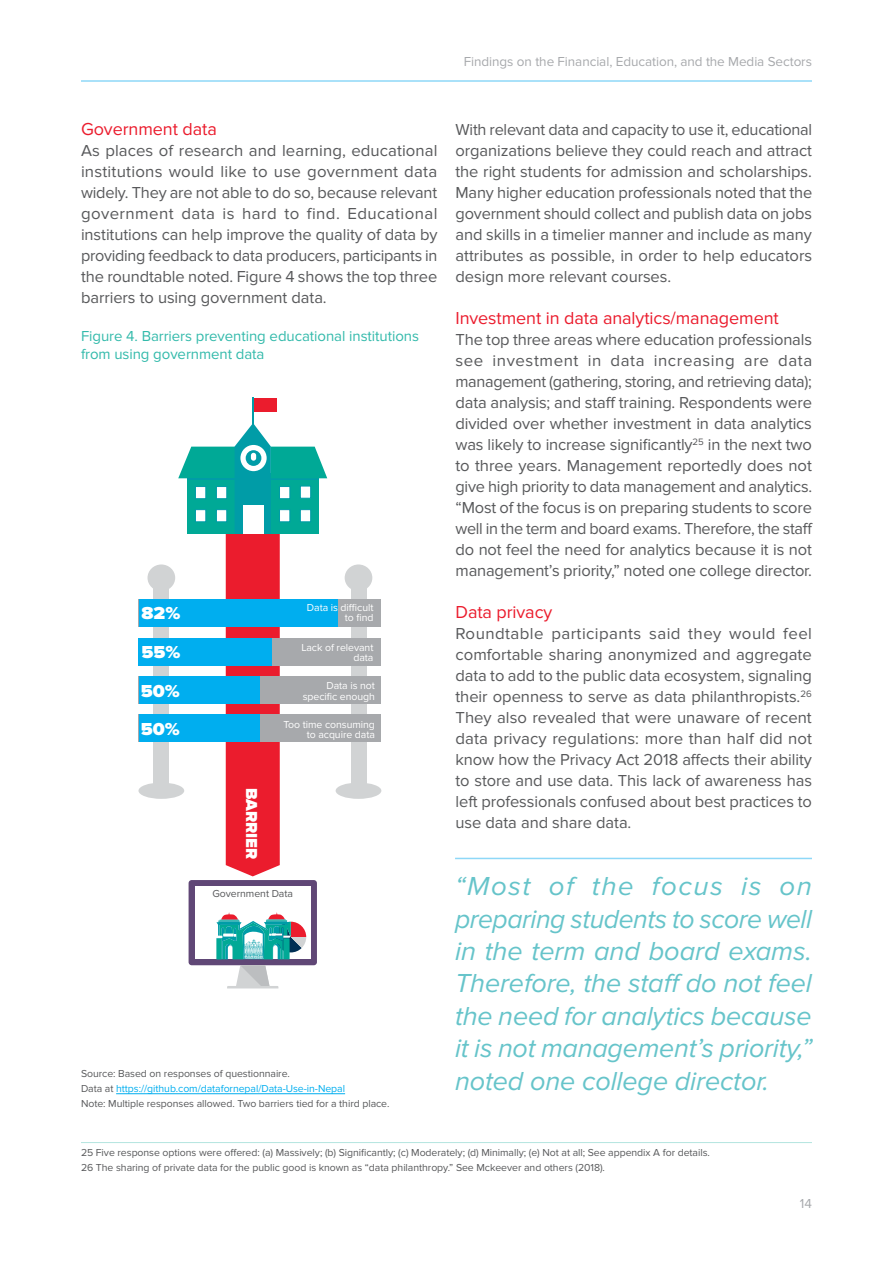
<style>
.page{position:relative;width:893px;height:1263px;background:#fff}
.page>*{position:absolute;margin:0;border:0;box-sizing:border-box;transform-origin:0 0}
.quotes{font:italic 27px/32.4px "Proxima Nova";letter-spacing:-.005em;color:#66c4ca;text-align:justify}
.heading_3{font:18px "Proxima Nova";letter-spacing:-.005em;color:#eb1c2d}
.t1{font:900 18px "Proxima Nova";color:#fff;scale:1.06 1}
.body{font:16.5px/21px "Proxima Nova";letter-spacing:-.005em;color:#58595b;text-align:justify}
.body_bullet{font:900 16.5px "Proxima Nova";letter-spacing:-.005em;color:#fff}
.fig_title{font:15px/18px "Proxima Nova";letter-spacing:-.005em;color:#33baab}
.chapter_header{font:13.5px "Proxima Nova";letter-spacing:-.005em;color:#a7a9ac}
.footnotes{font:10.5px/15px "Proxima Nova";letter-spacing:-.005em;color:#58595b}
.figure_text{font:10.5px/10.5px "Proxima Nova";letter-spacing:-.005em;color:#fff;text-align:right}
.figure_text-2{font:10.5px "Proxima Nova";letter-spacing:-.005em;color:#58595b}
.s1{color:#00aeef}
</style>
<div class="page">
<hr style="left:81px;top:80px;width:731px;height:2px;background:#8ed8f8">
<hr style="left:116px;top:1093px;width:229px;height:1px;background:#00aeef">
<div style="left:189px;top:880px;width:128px;height:85px;background:#604776;border-radius:3px"></div>
<div style="left:195px;top:886px;width:115px;height:73px;background:#fff"></div>
<svg style="left:227px;top:965px;width:51px;height:23px"></svg>
<svg style="left:216px;top:912px;width:90px;height:47px"></svg>
<hr style="left:81px;top:1142px;width:731px;height:1px;background:#b3e5df">
<hr style="left:455px;top:858px;width:357px;height:1px;background:#8ed8f8">
<div style="left:253px;top:398px;width:24px;height:13px;background:#eb1c2d"></div>
<svg style="left:178px;top:424px;width:149px;height:452px"></svg>
<div style="left:251px;top:453px;width:5px;height:8px;background:#fff;border-radius:3px"></div>
<hr style="left:252px;top:398px;width:2px;height:27px;background:#009ca7">
<div style="left:351px;top:588px;width:15px;height:203px;background:#d1d3d4"></div>
<div style="left:345px;top:564px;width:27px;height:27px;background:#d1d3d4;border-radius:50%"></div>
<div style="left:336px;top:782px;width:45px;height:17px;background:#d1d3d4;border-radius:50%"></div>
<div style="left:153px;top:588px;width:16px;height:203px;background:#d1d3d4"></div>
<div style="left:148px;top:564px;width:27px;height:27px;background:#d1d3d4;border-radius:50%"></div>
<div style="left:138px;top:782px;width:46px;height:17px;background:#d1d3d4;border-radius:50%"></div>
<div style="left:139px;top:715px;width:242px;height:27px;background:#a7a9ac"></div>
<div style="left:139px;top:676px;width:242px;height:27px;background:#a7a9ac"></div>
<div style="left:139px;top:638px;width:242px;height:27px;background:#a7a9ac"></div>
<div style="left:139px;top:600px;width:242px;height:27px;background:#a7a9ac"></div>
<div style="left:139px;top:600px;width:198px;height:27px;background:#00aeef"></div>
<div style="left:139px;top:638px;width:133px;height:27px;background:#00aeef"></div>
<div style="left:139px;top:676px;width:121px;height:27px;background:#00aeef"></div>
<div style="left:139px;top:715px;width:121px;height:27px;background:#00aeef"></div>
<p class="chapter_header" style="left:464px;top:54px;width:350px">Findings on the Financial, Education, and the Media Sectors</p>
<p class="heading_3" style="left:81px;top:119px;width:137px">Government data</p>
<p class="body" style="left:81px;top:140px;width:358px">As places of research and learning, educational institutions would like to use government data widely. They are not able to do so, because relevant government data is hard to find. Educational institutions can help improve the quality of data by providing feedback to data producers, participants in the roundtable noted. Figure 4 shows the top three barriers to using government data.</p>
<p class="fig_title" style="left:81px;top:327px;width:340px">Figure 4. Barriers preventing educational institutions from using government data</p>
<p class="t1" style="left:141px;top:603px;width:38px">82%</p>
<p class="t1" style="left:141px;top:642px;width:38px">55%</p>
<p class="t1" style="left:141px;top:681px;width:38px">50%</p>
<p class="t1" style="left:141px;top:719px;width:38px">50%</p>
<p class="body_bullet" style="left:261px;top:788px;width:73px;rotate:90deg">BARRIER</p>
<p class="figure_text" style="left:307px;top:602px;width:68px">Data is difficult to find</p>
<p class="figure_text" style="left:301px;top:642px;width:74px">Lack of relevant</p>
<p class="figure_text" style="left:353px;top:652px;width:22px">data</p>
<p class="figure_text" style="left:303px;top:681px;width:74px">Data is not specific enough</p>
<p class="figure_text" style="left:283px;top:719px;width:93px">Too time consuming to acquire data</p>
<p class="figure_text-2" style="left:212px;top:887px;width:82px">Government Data</p>
<p class="footnotes" style="left:81px;top:1066px;width:210px">Source: Based on responses of questionnaire.</p>
<p class="footnotes" style="left:81px;top:1081px;width:310px">Data at <span class="s1">https://github.com/datafornepal/Data-Use-in-Nepal<br></span>Note: Multiple responses allowed. Two barriers tied for a third place.</p>
<p class="body" style="left:455px;top:119px;width:358px">With relevant data and capacity to use it, educational organizations believe they could reach and attract the right students for admission and scholarships.<br>Many higher education professionals noted that the government should collect and publish data on jobs and skills in a timelier manner and include as many attributes as possible, in order to help educators design more relevant courses.</p>
<p class="heading_3" style="left:455px;top:308px;width:325px">Investment in data analytics/management</p>
<p class="body" style="left:455px;top:329px;width:359px">The top three areas where education professionals see investment in data increasing are data management (gathering, storing, and retrieving data); data analysis; and staff training. Respondents were divided over whether investment in data analytics was likely to increase significantly<sup>25</sup> in the next two to three years. Management reportedly does not give high priority to data management and analytics. “Most of the focus is on preparing students to score well in the term and board exams. Therefore, the staff do not feel the need for analytics because it is not management’s priority,” noted one college director.</p>
<p class="heading_3" style="left:455px;top:602px;width:98px">Data privacy</p>
<p class="body" style="left:455px;top:623px;width:358px">Roundtable participants said they would feel comfortable sharing anonymized and aggregate data to add to the public data ecosystem, signaling their openness to serve as data philanthropists.<sup>26<br></sup>They also revealed that were unaware of recent data privacy regulations: more than half did not know how the Privacy Act 2018 affects their ability to store and use data. This lack of awareness has left professionals confused about best practices to use data and share data.</p>
<p class="quotes" style="left:455px;top:870px;width:359px">“Most of the focus is on preparing students to score well in the term and board exams.<br>Therefore, the staff do not feel the need for analytics because it is not management’s priority,” noted one college director.</p>
<p class="footnotes" style="left:81px;top:1145px;width:630px">25 Five response options were offered: (a) Massively; (b) Significantly; (c) Moderately; (d) Minimally; (e) Not at all; See appendix A for details.</p>
<p class="footnotes" style="left:81px;top:1160px;width:526px">26 The sharing of private data for the public good is known as “data philanthropy.” See Mckeever and others (2018).</p>
<p class="chapter_header" style="left:800px;top:1195px;width:14px">14</p>
</div>
